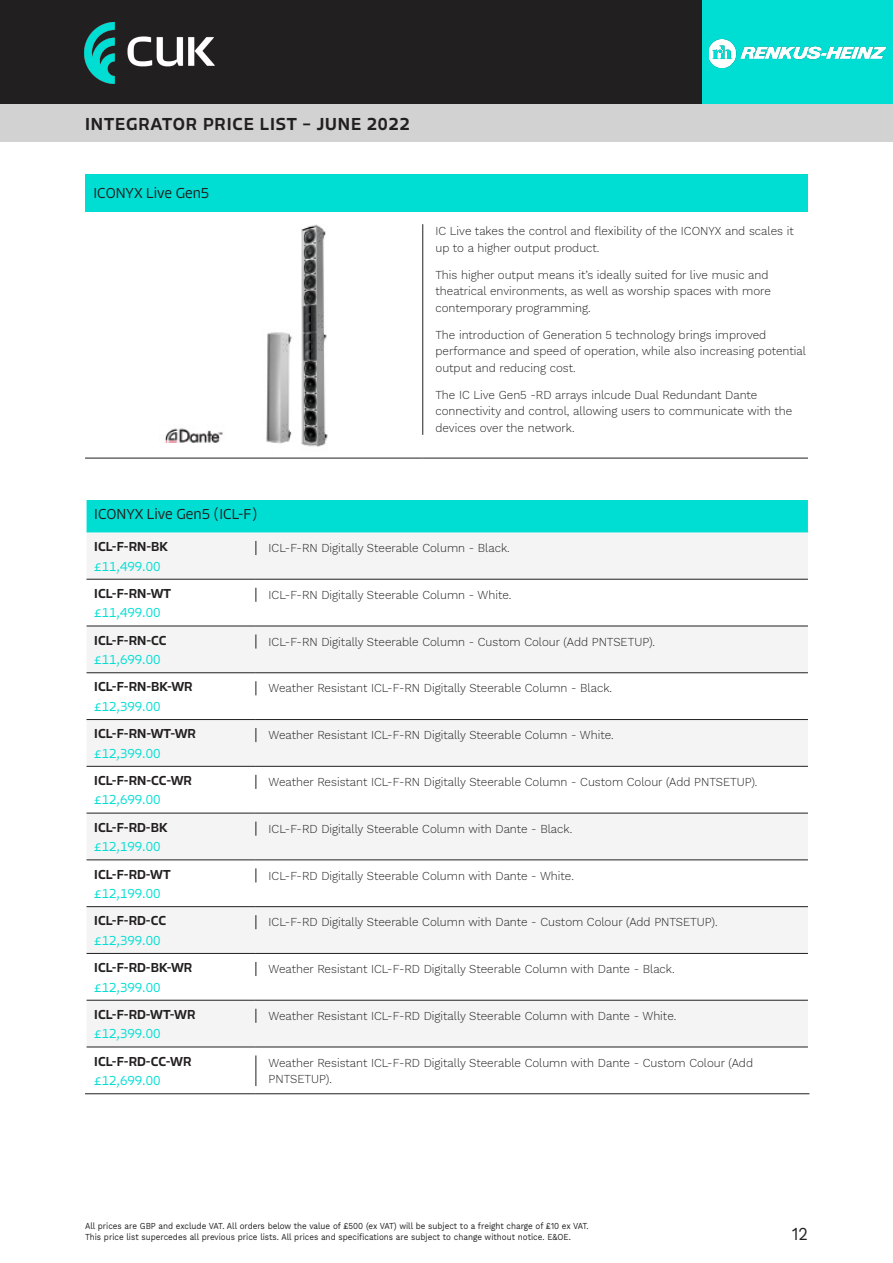
<style>
.page{position:relative;width:893px;height:1263px;background:#fff}
.page>*{position:absolute;margin:0;border:0;box-sizing:border-box;transform-origin:0 0}
.t1{font:500 18px "Allotrope";letter-spacing:.05em;color:#221f20}
.t2{font:18px "Work Sans";color:#221f20;scale:.9 1}
.t3{font:300 15px "Allotrope";color:#221f20}
.t4{font:500 13.5px "Allotrope";color:#221f20}
.t5{font:300 13.5px "Allotrope";color:#00ded4}
.Description{font:300 12px/16.5px "Work Sans";color:#221f20}
.t6{font:9px/10.8px "Work Sans";color:#221f20;scale:.9 1}
</style>
<div class="page">
<div style="left:702px;top:0;width:191px;height:104px;background:#00ded4"></div>
<div style="left:0;top:0;width:702px;height:104px;background:#221f20"></div>
<div style="left:0;top:104px;width:893px;height:37px;background:#d3d2d2"></div>
<img style="left:84px;top:23px;width:131px;height:61px">
<img style="left:709px;top:39px;width:176px;height:28px">
<div style="left:85px;top:174px;width:723px;height:37px;background:#00ded4"></div>
<hr style="left:85px;top:458px;width:338px;height:1px;background:#221f20">
<hr style="left:423px;top:458px;width:385px;height:1px;background:#221f20">
<hr style="left:422px;top:224px;width:1px;height:211px;background:#221f20">
<div style="left:86px;top:500px;width:723px;height:32px;background:#00ded4"></div>
<svg style="left:87px;top:532px;width:721px;height:515px;fill:#f4f4f4"></svg>
<hr style="left:85px;top:500px;width:2px;height:32px;background:#fff">
<hr style="left:87px;top:579px;width:169px;height:1px;background:#221f20">
<hr style="left:87px;top:626px;width:169px;height:1px;background:#221f20">
<hr style="left:87px;top:672px;width:169px;height:1px;background:#221f20">
<hr style="left:87px;top:719px;width:169px;height:1px;background:#221f20">
<hr style="left:87px;top:766px;width:169px;height:1px;background:#221f20">
<hr style="left:87px;top:813px;width:169px;height:1px;background:#221f20">
<hr style="left:87px;top:860px;width:169px;height:1px;background:#221f20">
<hr style="left:87px;top:906px;width:169px;height:1px;background:#221f20">
<hr style="left:87px;top:953px;width:169px;height:1px;background:#221f20">
<hr style="left:87px;top:1000px;width:169px;height:1px;background:#221f20">
<hr style="left:87px;top:1047px;width:169px;height:1px;background:#221f20">
<hr style="left:85px;top:1093px;width:171px;height:1px;background:#221f20">
<hr style="left:808px;top:500px;width:1px;height:32px;background:#fff">
<hr style="left:256px;top:579px;width:552px;height:1px;background:#221f20">
<hr style="left:256px;top:626px;width:552px;height:1px;background:#221f20">
<hr style="left:256px;top:672px;width:552px;height:1px;background:#221f20">
<hr style="left:256px;top:719px;width:552px;height:1px;background:#221f20">
<hr style="left:256px;top:766px;width:552px;height:1px;background:#221f20">
<hr style="left:256px;top:813px;width:552px;height:1px;background:#221f20">
<hr style="left:256px;top:860px;width:552px;height:1px;background:#221f20">
<hr style="left:256px;top:906px;width:552px;height:1px;background:#221f20">
<hr style="left:256px;top:953px;width:552px;height:1px;background:#221f20">
<hr style="left:256px;top:1000px;width:552px;height:1px;background:#221f20">
<hr style="left:256px;top:1047px;width:552px;height:1px;background:#221f20">
<hr style="left:256px;top:1093px;width:553px;height:1px;background:#221f20">
<svg style="left:256px;top:541px;width:1px;height:14px"></svg>
<svg style="left:256px;top:588px;width:1px;height:14px"></svg>
<svg style="left:256px;top:634px;width:1px;height:14px"></svg>
<svg style="left:256px;top:681px;width:1px;height:14px"></svg>
<svg style="left:256px;top:728px;width:1px;height:14px"></svg>
<svg style="left:256px;top:775px;width:1px;height:14px"></svg>
<svg style="left:256px;top:822px;width:1px;height:14px"></svg>
<svg style="left:256px;top:868px;width:1px;height:14px"></svg>
<svg style="left:256px;top:915px;width:1px;height:14px"></svg>
<svg style="left:256px;top:962px;width:1px;height:14px"></svg>
<svg style="left:256px;top:1009px;width:1px;height:14px"></svg>
<hr style="left:256px;top:1055px;width:1px;height:31px;background:#221f20">
<img style="left:164px;top:224px;width:164px;height:223px">
<h1 class="t1" style="left:85px;top:111px;width:326px">INTEGRATOR PRICE LIST – JUNE 2022</h1>
<p class="t3" style="left:94px;top:183px;width:117px">ICONYX Live Gen5</p>
<p class="Description" style="left:435px;top:223px;width:360px">IC Live takes the control and flexibility of the ICONYX and scales it up to a higher output product.</p>
<p class="Description" style="left:435px;top:266px;width:337px">This higher output means it’s ideally suited for live music and theatrical environments, as well as worship spaces with more contemporary programming.</p>
<p class="Description" style="left:435px;top:326px;width:372px">The introduction of Generation 5 technology brings improved performance and speed of operation, while also increasing potential output and reducing cost.</p>
<p class="Description" style="left:435px;top:386px;width:358px">The IC Live Gen5 -RD arrays inlcude Dual Redundant Dante connectivity and control, allowing users to communicate with the devices over the network.</p>
<p class="t3" style="left:94px;top:504px;width:165px">ICONYX Live Gen5 (ICL-F)</p>
<p class="t4" style="left:94px;top:537px;width:75px">ICL-F-RN-BK</p>
<p class="t5" style="left:94px;top:557px;width:68px">£11,499.00</p>
<p class="Description" style="left:269px;top:539px;width:243px">ICL-F-RN Digitally Steerable Column - Black.</p>
<p class="t4" style="left:94px;top:584px;width:78px">ICL-F-RN-WT</p>
<p class="t5" style="left:94px;top:604px;width:68px">£11,499.00</p>
<p class="Description" style="left:269px;top:586px;width:244px">ICL-F-RN Digitally Steerable Column - White.</p>
<p class="t4" style="left:94px;top:631px;width:74px">ICL-F-RN-CC</p>
<p class="t5" style="left:94px;top:651px;width:68px">£11,699.00</p>
<p class="Description" style="left:269px;top:633px;width:388px">ICL-F-RN Digitally Steerable Column - Custom Colour (Add PNTSETUP).</p>
<p class="t4" style="left:94px;top:678px;width:100px">ICL-F-RN-BK-WR</p>
<p class="t5" style="left:94px;top:697px;width:68px">£12,399.00</p>
<p class="Description" style="left:269px;top:680px;width:345px">Weather Resistant ICL-F-RN Digitally Steerable Column - Black.</p>
<p class="t4" style="left:94px;top:725px;width:103px">ICL-F-RN-WT-WR</p>
<p class="t5" style="left:94px;top:744px;width:68px">£12,399.00</p>
<p class="Description" style="left:269px;top:726px;width:347px">Weather Resistant ICL-F-RN Digitally Steerable Column - White.</p>
<p class="t4" style="left:94px;top:771px;width:99px">ICL-F-RN-CC-WR</p>
<p class="t5" style="left:94px;top:791px;width:68px">£12,699.00</p>
<p class="Description" style="left:269px;top:773px;width:490px">Weather Resistant ICL-F-RN Digitally Steerable Column - Custom Colour (Add PNTSETUP).</p>
<p class="t4" style="left:94px;top:818px;width:75px">ICL-F-RD-BK</p>
<p class="t5" style="left:94px;top:838px;width:68px">£12,199.00</p>
<p class="Description" style="left:269px;top:820px;width:305px">ICL-F-RD Digitally Steerable Column with Dante - Black.</p>
<p class="t4" style="left:94px;top:865px;width:78px">ICL-F-RD-WT</p>
<p class="t5" style="left:94px;top:884px;width:68px">£12,199.00</p>
<p class="Description" style="left:269px;top:867px;width:307px">ICL-F-RD Digitally Steerable Column with Dante - White.</p>
<p class="t4" style="left:94px;top:912px;width:73px">ICL-F-RD-CC</p>
<p class="t5" style="left:94px;top:931px;width:68px">£12,399.00</p>
<p class="Description" style="left:269px;top:913px;width:450px">ICL-F-RD Digitally Steerable Column with Dante - Custom Colour (Add PNTSETUP).</p>
<p class="t4" style="left:94px;top:958px;width:100px">ICL-F-RD-BK-WR</p>
<p class="t5" style="left:94px;top:978px;width:68px">£12,399.00</p>
<p class="Description" style="left:269px;top:960px;width:407px">Weather Resistant ICL-F-RD Digitally Steerable Column with Dante - Black.</p>
<p class="t4" style="left:94px;top:1005px;width:103px">ICL-F-RD-WT-WR</p>
<p class="t5" style="left:94px;top:1025px;width:68px">£12,399.00</p>
<p class="Description" style="left:269px;top:1007px;width:409px">Weather Resistant ICL-F-RD Digitally Steerable Column with Dante - White.</p>
<p class="t4" style="left:94px;top:1052px;width:99px">ICL-F-RD-CC-WR</p>
<p class="t5" style="left:94px;top:1072px;width:68px">£12,699.00</p>
<p class="Description" style="left:269px;top:1054px;width:486px">Weather Resistant ICL-F-RD Digitally Steerable Column with Dante - Custom Colour (Add<br>PNTSETUP).</p>
<p class="t6" style="left:85px;top:1220px;width:561px">All prices are GBP and exclude VAT. All orders below the value of £500 (ex VAT) will be subject to a freight charge of £10 ex VAT.<br>This price list supercedes all previous price lists. All prices and specifications are subject to change without notice. E&amp;OE.</p>
<h1 class="t2" style="left:792px;top:1220px;width:19px">12</h1>
</div>
